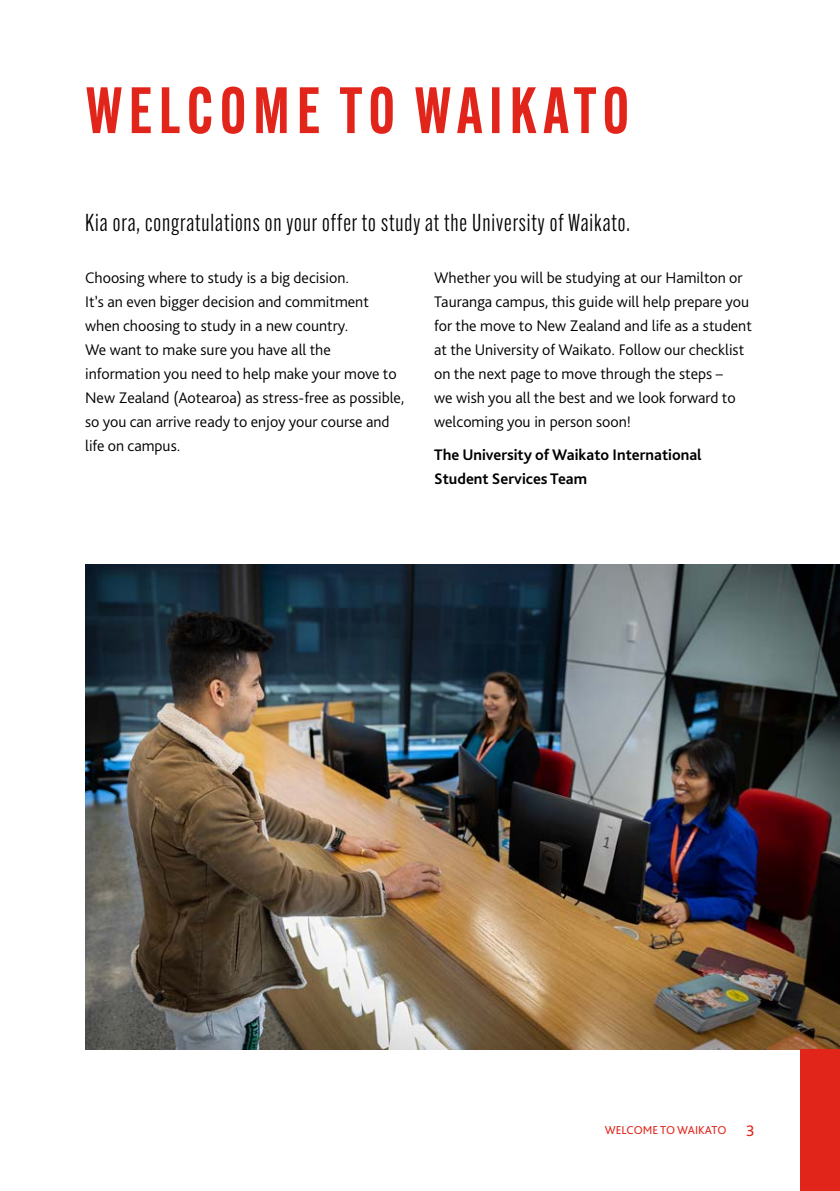
<style>
.page{position:relative;width:840px;height:1191px;background:#fff}
.page>*{position:absolute;margin:0;border:0;box-sizing:border-box;transform-origin:0 0}
.H1_-_ALT_GOTHIC{font:600 64px "Alternate Gothic Cond ATF";letter-spacing:.1em;color:#e1251b}
.INTRO{font:24px "Alternate Gothic Cond ATF";letter-spacing:.04em;color:#000}
.BODY{font:300 16px/24px "Bliss Pro";color:#000}
.BODY-2{font:700 16px/24px "Bliss Pro";color:#000}
.t1{font:12px "Bliss Pro";color:#e1251b}
.s1{font-size:16px}
</style>
<div class="page">
<img style="left:85px;top:565px;width:754px;height:484px">
<div style="left:799px;top:1049px;width:40px;height:142px;background:#e1251b"></div>
<p class="H1_-_ALT_GOTHIC" style="left:86px;top:70px;width:545px">WELCOME TO WAIKATO</p>
<p class="INTRO" style="left:85px;top:208px;width:546px">Kia ora, congratulations on your offer to study at the University of Waikato.</p>
<p class="BODY" style="left:85px;top:266px;width:321px">Choosing where to study is a big decision.<br>It’s an even bigger decision and commitment when choosing to study in a new country.<br>We want to make sure you have all the information you need to help make your move to New Zealand (Aotearoa) as stress-free as possible, so you can arrive ready to enjoy your course and life on campus.</p>
<p class="BODY" style="left:434px;top:266px;width:319px">Whether you will be studying at our Hamilton or Tauranga campus, this guide will help prepare you for the move to New Zealand and life as a student at the University of Waikato. Follow our checklist on the next page to move through the steps –<br>we wish you all the best and we look forward to welcoming you in person soon!</p>
<p class="BODY-2" style="left:434px;top:442px;width:269px">The University of Waikato International<br>Student Services Team</p>
<p class="t1" style="left:604px;top:1123px;width:151px">WELCOME TO WAIKATO <span class="s1">3</span></p>
</div>
